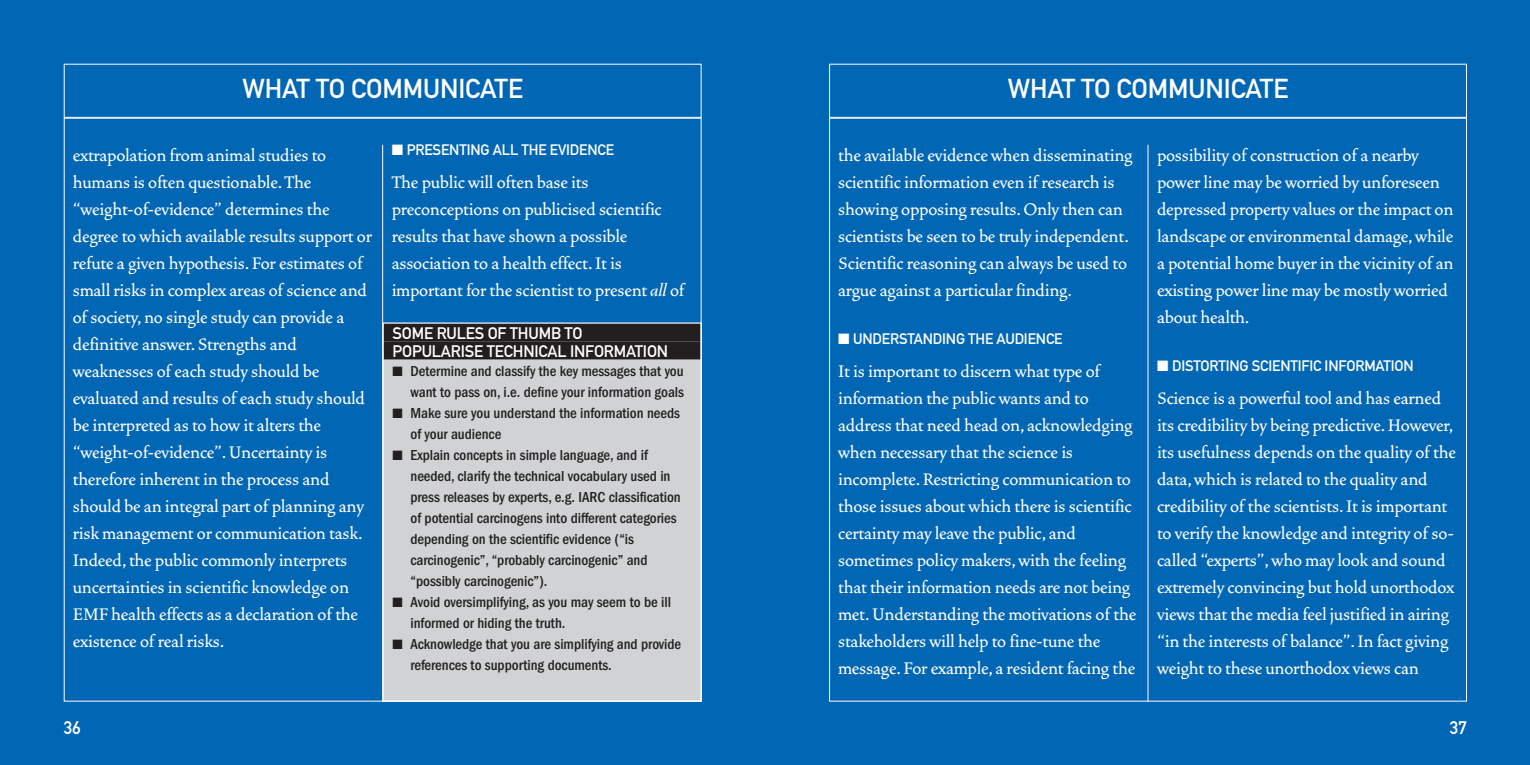
<style>
.page{position:relative;width:1530px;height:765px;background:#fff}
.page>*{position:absolute;margin:0;border:0;box-sizing:border-box;transform-origin:0 0}
.t1{font:27px "DIN Mittelschrift";letter-spacing:-.005em;color:#fff}
.t2{font:500 21px/27px "Vendetta";letter-spacing:-.01em;color:#fff}
.t3{font:18px "DIN Mittelschrift";color:#fff}
.t4{font:16.5px/18px "DIN Mittelschrift";letter-spacing:-.01em;color:#fff}
.t5{font:500 condensed 15px/21px "Franklin Gothic";letter-spacing:-.005em;color:#231f20}
.t6{font:15px "DIN Mittelschrift";letter-spacing:-.01em;color:#fff}
.s1{font-style:italic}
</style>
<div class="page">
<div style="left:0;top:0;width:765px;height:765px;background:#0166b3"></div>
<div style="left:383px;top:323px;width:318px;height:378px;background:#d1d2d4"></div>
<div style="left:384px;top:323px;width:317px;height:18px;background:#231f20"></div>
<div style="left:384px;top:341px;width:317px;height:18px;background:#231f20"></div>
<div style="left:765px;top:0;width:765px;height:765px;background:#0166b3"></div>
<hr style="left:382px;top:145px;width:1px;height:557px;background:#fff">
<hr style="left:1148px;top:145px;width:1px;height:557px;background:#fff">
<div style="left:64px;top:64px;width:638px;height:54px;border:1px solid #fff"></div>
<div style="left:829px;top:64px;width:638px;height:54px;border:1px solid #fff"></div>
<p class="t1" style="left:242px;top:78px;width:282px">WHAT TO COMMUNICATE</p>
<p class="t1" style="left:1008px;top:78px;width:282px">WHAT TO COMMUNICATE</p>
<p class="t2" style="left:73px;top:143px;width:301px">extrapolation from animal studies to humans is often questionable. The “weight-of-evidence” determines the degree to which available results support or refute a given hypothesis. For estimates of small risks in complex areas of science and of society, no single study can provide a definitive answer. Strengths and weaknesses of each study should be evaluated and results of each study should be interpreted as to how it alters the “weight-of-evidence”. Uncertainty is therefore inherent in the process and should be an integral part of planning any risk management or communication task.<br>Indeed, the public commonly interprets uncertainties in scientific knowledge on EMF health effects as a declaration of the existence of real risks.</p>
<p class="t6" style="left:392px;top:145px;width:224px">■ PRESENTING ALL THE EVIDENCE</p>
<p class="t2" style="left:392px;top:171px;width:294px">The public will often base its preconceptions on publicised scientific results that have shown a possible association to a health effect. It is important for the scientist to present <span class="s1">all</span> of</p>
<p class="t4" style="left:393px;top:325px;width:277px">SOME RULES OF THUMB TO<br>POPULARISE TECHNICAL INFORMATION</p>
<p class="t5" style="left:393px;top:362px;width:293px;text-align:right">■ Determine and classify the key messages that you want to pass on, i.e. define your information goals</p>
<p class="t5" style="left:411px;top:404px;width:271px;text-indent:-18px">■ Make sure you understand the information needs of your audience</p>
<p class="t5" style="left:411px;top:446px;width:272px;text-indent:-18px">■ Explain concepts in simple language, and if needed, clarify the technical vocabulary used in press releases by experts, e.g. IARC classification of potential carcinogens into different categories depending on the scientific evidence (“is carcinogenic”, “probably carcinogenic” and “possibly carcinogenic”).</p>
<p class="t5" style="left:411px;top:593px;width:262px;text-indent:-18px">■ Avoid oversimplifying, as you may seem to be ill informed or hiding the truth.</p>
<p class="t5" style="left:411px;top:635px;width:272px;text-indent:-18px">■ Acknowledge that you are simplifying and provide references to supporting documents.</p>
<p class="t2" style="left:838px;top:143px;width:296px">the available evidence when disseminating scientific information even if research is showing opposing results. Only then can scientists be seen to be truly independent.<br>Scientific reasoning can always be used to argue against a particular finding.</p>
<p class="t6" style="left:838px;top:333px;width:226px">■ UNDERSTANDING THE AUDIENCE</p>
<p class="t2" style="left:838px;top:359px;width:300px">It is important to discern what type of information the public wants and to address that need head on, acknowledging when necessary that the science is incomplete. Restricting communication to those issues about which there is scientific certainty may leave the public, and sometimes policy makers, with the feeling that their information needs are not being met. Understanding the motivations of the stakeholders will help to fine-tune the message. For example, a resident facing the</p>
<p class="t2" style="left:1157px;top:143px;width:298px">possibility of construction of a nearby power line may be worried by unforeseen depressed property values or the impact on landscape or environmental damage, while a potential home buyer in the vicinity of an existing power line may be mostly worried about health.</p>
<p class="t6" style="left:1157px;top:360px;width:258px">■ DISTORTING SCIENTIFIC INFORMATION</p>
<p class="t2" style="left:1157px;top:386px;width:300px">Science is a powerful tool and has earned its credibility by being predictive. However, its usefulness depends on the quality of the data, which is related to the quality and credibility of the scientists. It is important to verify the knowledge and integrity of so&shy;called “experts”, who may look and sound extremely convincing but hold unorthodox views that the media feel justified in airing “in the interests of balance”. In fact giving weight to these unorthodox views can</p>
<p class="t3" style="left:64px;top:721px;width:19px">36</p>
<p class="t3" style="left:1450px;top:721px;width:19px">37</p>
</div>
